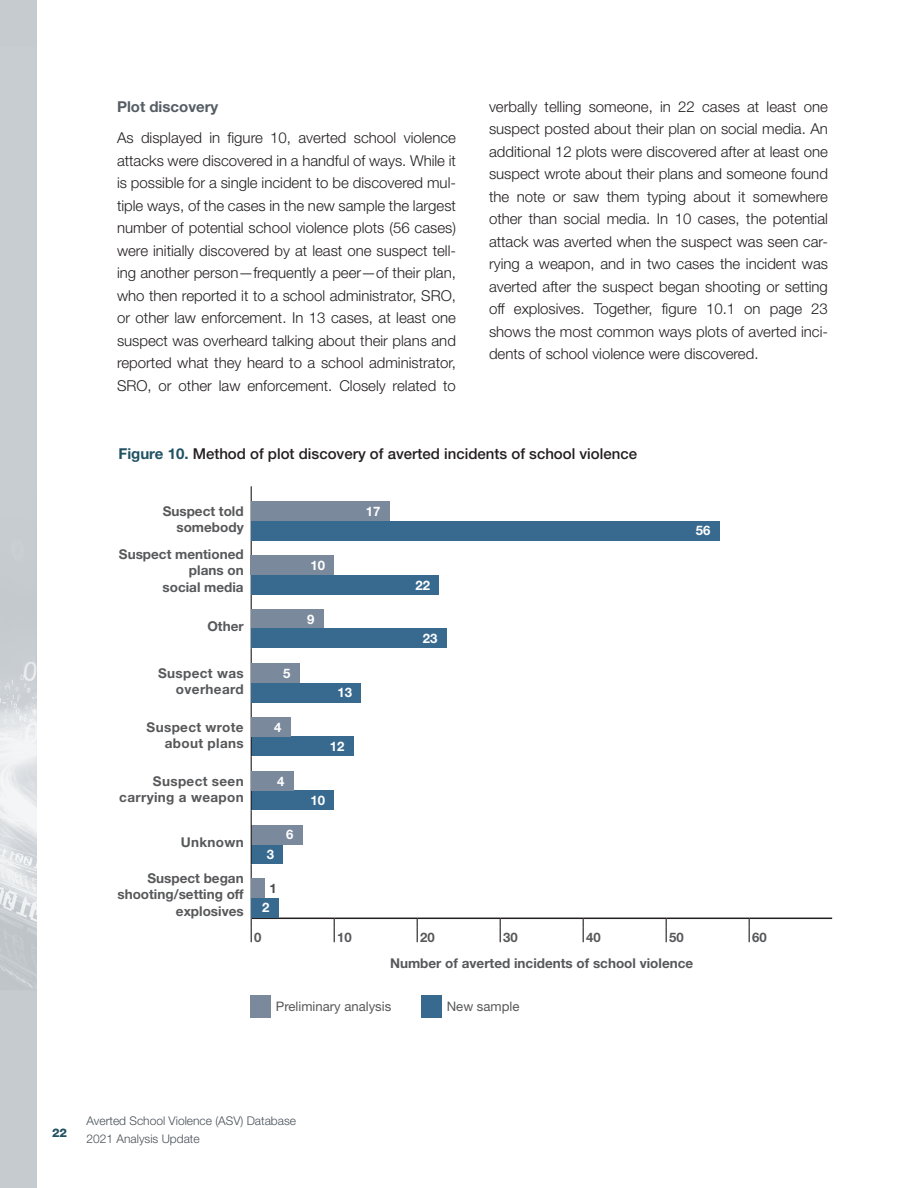
<style>
.page{position:relative;width:918px;height:1188px;background:#fff}
.page>*{position:absolute;margin:0;border:0;box-sizing:border-box;transform-origin:0 0}
.t1{font:300 15px/22.5px "Helvetica Neue LT Std";color:#231f20;text-align:justify}
.t2{font:500 15px "Helvetica Neue LT Std";color:#231f20}
.t3{font:700 15px "Helvetica Neue LT Std";color:#555e65}
.t4{font:700 13.5px/16.5px "Helvetica Neue LT Std";color:#57585a;text-align:right}
.t5{font:700 13.5px/16.5px "Helvetica Neue LT Std";letter-spacing:.025em;color:#57585a;text-align:right}
.t6{font:13.2px "Helvetica Neue LT Std";color:#57585a}
.t7{font:700 13.2px "Helvetica Neue LT Std";color:#fff}
.t8{font:700 13.2px "Helvetica Neue LT Std";color:#57585a}
.t9{font:700 13.2px "Helvetica Neue LT Std";color:#4b4c4d}
.t10{font:300 12px/18px "Helvetica Neue LT Std";color:#475057}
.t11{font:800 12px "Helvetica Neue LT Std";color:#215263}
.s1{font-weight:700;color:#215263}
</style>
<div class="page">
<div style="left:251px;top:844px;width:32px;height:20px;background:#386a90"></div>
<div style="left:251px;top:825px;width:52px;height:19px;background:#7b899d"></div>
<div style="left:251px;top:791px;width:83px;height:19px;background:#386a90"></div>
<div style="left:251px;top:737px;width:103px;height:19px;background:#386a90"></div>
<img style="left:0;top:0;width:37px;height:1188px">
<div style="left:421px;top:995px;width:21px;height:23px;background:#386a90"></div>
<hr style="left:252px;top:918px;width:82px;height:1px;background:#231f20">
<hr style="left:334px;top:918px;width:83px;height:1px;background:#231f20">
<hr style="left:417px;top:918px;width:83px;height:1px;background:#231f20">
<hr style="left:500px;top:918px;width:83px;height:1px;background:#231f20">
<hr style="left:583px;top:918px;width:83px;height:1px;background:#231f20">
<hr style="left:666px;top:918px;width:83px;height:1px;background:#231f20">
<hr style="left:749px;top:918px;width:83px;height:1px;background:#231f20">
<svg style="left:334px;top:919px;width:1px;height:23px"></svg>
<svg style="left:417px;top:919px;width:1px;height:23px"></svg>
<svg style="left:500px;top:919px;width:1px;height:23px"></svg>
<svg style="left:583px;top:919px;width:1px;height:23px"></svg>
<svg style="left:666px;top:919px;width:1px;height:23px"></svg>
<svg style="left:749px;top:919px;width:1px;height:23px"></svg>
<hr style="left:251px;top:486px;width:1px;height:54px;background:#231f20">
<hr style="left:251px;top:540px;width:1px;height:54px;background:#231f20">
<hr style="left:251px;top:594px;width:1px;height:54px;background:#231f20">
<hr style="left:251px;top:648px;width:1px;height:54px;background:#231f20">
<hr style="left:251px;top:702px;width:1px;height:54px;background:#231f20">
<hr style="left:251px;top:756px;width:1px;height:54px;background:#231f20">
<hr style="left:251px;top:810px;width:1px;height:54px;background:#231f20">
<hr style="left:251px;top:864px;width:1px;height:54px;background:#231f20">
<svg style="left:251px;top:918px;width:1px;height:24px"></svg>
<div style="left:251px;top:501px;width:139px;height:20px;background:#7b899d"></div>
<div style="left:250px;top:556px;width:84px;height:19px;background:#7b899d"></div>
<div style="left:251px;top:609px;width:73px;height:20px;background:#7b899d"></div>
<div style="left:251px;top:663px;width:49px;height:20px;background:#7b899d"></div>
<div style="left:251px;top:521px;width:469px;height:19px;background:#386a90"></div>
<div style="left:251px;top:575px;width:188px;height:20px;background:#386a90"></div>
<div style="left:251px;top:629px;width:196px;height:19px;background:#386a90"></div>
<div style="left:251px;top:683px;width:110px;height:19px;background:#386a90"></div>
<div style="left:251px;top:717px;width:40px;height:20px;background:#7b899d"></div>
<div style="left:251px;top:771px;width:43px;height:20px;background:#7b899d"></div>
<div style="left:251px;top:898px;width:28px;height:19px;background:#386a90"></div>
<div style="left:251px;top:878px;width:14px;height:20px;background:#7b899d"></div>
<div style="left:250px;top:995px;width:21px;height:23px;background:#7b899d"></div>
<h4 class="t3" style="left:117px;top:97px;width:103px">Plot discovery</h4>
<p class="t1" style="left:117px;top:126px;width:341px">As displayed in figure 10, averted school violence attacks were discovered in a handful of ways. While it is possible for a single incident to be discovered mul&shy;tiple ways, of the cases in the new sample the largest number of potential school violence plots (56 cases) were initially discovered by at least one suspect tell&shy;ing another person—frequently a peer—of their plan, who then reported it to a school administrator, SRO, or other law enforcement. In 13 cases, at least one suspect was overheard talking about their plans and reported what they heard to a school administrator, SRO, or other law enforcement. Closely related to</p>
<p class="t1" style="left:489px;top:95px;width:341px">verbally telling someone, in 22 cases at least one suspect posted about their plan on social media. An additional 12 plots were discovered after at least one suspect wrote about their plans and someone found the note or saw them typing about it somewhere other than social media. In 10 cases, the potential attack was averted when the suspect was seen car&shy;rying a weapon, and in two cases the incident was averted after the suspect began shooting or setting off explosives. Together, figure 10.1 on page 23 shows the most common ways plots of averted inci&shy;dents of school violence were discovered.</p>
<p class="t2" style="left:118px;top:445px;width:520px"><span class="s1">Figure 10.</span> Method of plot discovery of averted incidents of school violence</p>
<p class="t4" style="left:163px;top:503px;width:82px">Suspect told somebody</p>
<p class="t4" style="left:119px;top:545px;width:126px">Suspect mentioned plans on<br>social media</p>
<p class="t4" style="left:207px;top:617px;width:38px">Other</p>
<p class="t5" style="left:158px;top:664px;width:87px">Suspect was overheard</p>
<p class="t5" style="left:147px;top:718px;width:99px">Suspect wrote about plans</p>
<p class="t5" style="left:119px;top:772px;width:126px">Suspect seen carrying a weapon</p>
<p class="t5" style="left:181px;top:833px;width:65px">Unknown</p>
<p class="t4" style="left:117px;top:869px;width:128px">Suspect began shooting/setting off explosives</p>
<p class="t7" style="left:366px;top:503px;width:16px">17</p>
<p class="t7" style="left:310px;top:557px;width:16px">10</p>
<p class="t7" style="left:307px;top:611px;width:9px">9</p>
<p class="t7" style="left:283px;top:665px;width:9px">5</p>
<p class="t7" style="left:274px;top:719px;width:9px">4</p>
<p class="t7" style="left:277px;top:773px;width:9px">4</p>
<p class="t7" style="left:267px;top:846px;width:9px">3</p>
<p class="t9" style="left:270px;top:880px;width:9px">1</p>
<p class="t7" style="left:262px;top:900px;width:9px">2</p>
<p class="t7" style="left:286px;top:826px;width:9px">6</p>
<p class="t7" style="left:337px;top:684px;width:16px">13</p>
<p class="t7" style="left:330px;top:738px;width:16px">12</p>
<p class="t7" style="left:310px;top:792px;width:16px">10</p>
<p class="t7" style="left:415px;top:577px;width:16px">22</p>
<p class="t7" style="left:423px;top:630px;width:16px">23</p>
<p class="t7" style="left:696px;top:522px;width:16px">56</p>
<p class="t8" style="left:254px;top:929px;width:9px">0</p>
<p class="t8" style="left:337px;top:929px;width:16px">10</p>
<p class="t8" style="left:420px;top:929px;width:16px">20</p>
<p class="t8" style="left:503px;top:929px;width:16px">30</p>
<p class="t8" style="left:586px;top:929px;width:16px">40</p>
<p class="t8" style="left:669px;top:929px;width:16px">50</p>
<p class="t8" style="left:752px;top:929px;width:16px">60</p>
<p class="t4" style="left:390px;top:955px;width:305px">Number of averted incidents of school violence</p>
<p class="t6" style="left:276px;top:999px;width:117px">Preliminary analysis</p>
<p class="t6" style="left:447px;top:999px;width:74px">New sample</p>
<p class="t11" style="left:52px;top:1125px;width:17px">22</p>
<p class="t10" style="left:87px;top:1111px;width:211px">Averted School Violence (ASV) Database<br>2021 Analysis Update</p>
</div>
